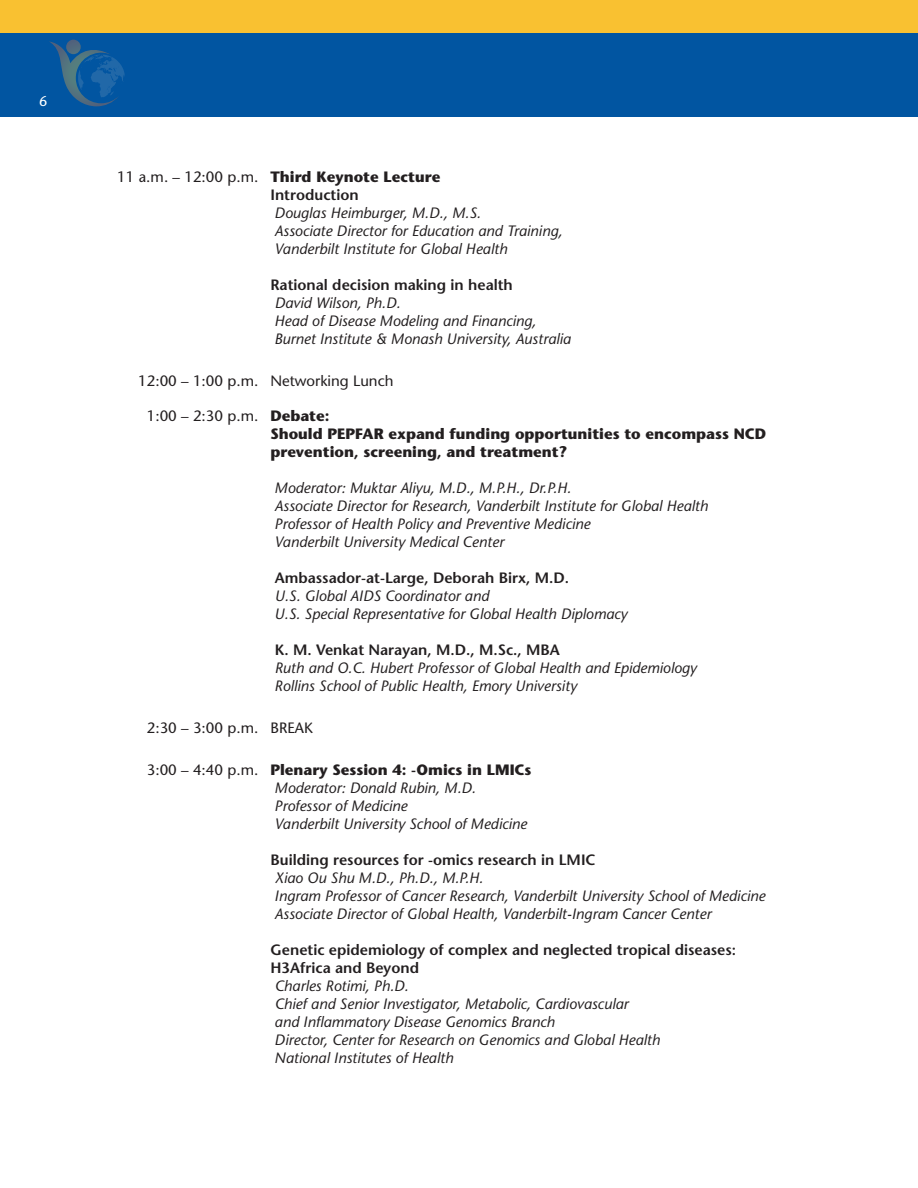
<style>
.page{position:relative;width:918px;height:1188px;background:#fff}
.page>*{position:absolute;margin:0;border:0;box-sizing:border-box;transform-origin:0 0}
.t1{font:italic 15px "Stone Sans";color:#231f20}
.t2{font:600 15px "Stone Sans";color:#231f20}
.t3{font:700 15px "Stone Sans";color:#231f20}
.t4{font:15px "Stone Sans";color:#231f20}
.t5{font:14.25px "Stone Sans";color:#fff}
</style>
<div class="page">
<div style="left:0;top:0;width:918px;height:46px;background:#f9c131"></div>
<div style="left:0;top:34px;width:918px;height:83px;background:#0155a1"></div>
<svg style="left:49px;top:40px;width:76px;height:66px"></svg>
<p class="t5" style="left:39px;top:92px;width:10px">6</p>
<p class="t4" style="left:117px;top:168px;width:143px">11 a.m. – 12:00 p.m.</p>
<p class="t3" style="left:270px;top:167px;width:171px">Third Keynote Lecture</p>
<p class="t2" style="left:270px;top:186px;width:90px">Introduction</p>
<p class="t1" style="left:275px;top:204px;width:208px">Douglas Heimburger, M.D., M.S.</p>
<p class="t1" style="left:275px;top:222px;width:289px">Associate Director for Education and Training,</p>
<p class="t1" style="left:275px;top:240px;width:234px">Vanderbilt Institute for Global Health</p>
<p class="t2" style="left:270px;top:276px;width:244px">Rational decision making in health</p>
<p class="t1" style="left:275px;top:294px;width:127px">David Wilson, Ph.D.</p>
<p class="t1" style="left:275px;top:312px;width:263px">Head of Disease Modeling and Financing,</p>
<p class="t1" style="left:275px;top:330px;width:298px">Burnet Institute &amp; Monash University, Australia</p>
<p class="t4" style="left:138px;top:372px;width:122px">12:00 – 1:00 p.m.</p>
<p class="t4" style="left:270px;top:372px;width:125px">Networking Lunch</p>
<p class="t4" style="left:147px;top:406px;width:113px">1:00 – 2:30 p.m.</p>
<p class="t3" style="left:270px;top:406px;width:61px">Debate:</p>
<p class="t3" style="left:270px;top:424px;width:497px">Should PEPFAR expand funding opportunities to encompass NCD</p>
<p class="t3" style="left:270px;top:442px;width:298px">prevention, screening, and treatment?</p>
<p class="t1" style="left:275px;top:478px;width:298px">Moderator: Muktar Aliyu, M.D., M.P.H., Dr.P.H.</p>
<p class="t1" style="left:275px;top:496px;width:435px">Associate Director for Research, Vanderbilt Institute for Global Health</p>
<p class="t1" style="left:275px;top:514px;width:317px">Professor of Health Policy and Preventive Medicine</p>
<p class="t1" style="left:275px;top:532px;width:231px">Vanderbilt University Medical Center</p>
<p class="t2" style="left:275px;top:568px;width:296px">Ambassador-at-Large, Deborah Birx, M.D.</p>
<p class="t1" style="left:275px;top:586px;width:216px">U.S. Global AIDS Coordinator and</p>
<p class="t1" style="left:275px;top:604px;width:354px">U.S. Special Representative for Global Health Diplomacy</p>
<p class="t2" style="left:275px;top:640px;width:287px">K. M. Venkat Narayan, M.D., M.Sc., MBA</p>
<p class="t1" style="left:275px;top:658px;width:424px">Ruth and O.C. Hubert Professor of Global Health and Epidemiology</p>
<p class="t1" style="left:275px;top:676px;width:304px">Rollins School of Public Health, Emory University</p>
<p class="t4" style="left:147px;top:718px;width:113px">2:30 – 3:00 p.m.</p>
<p class="t4" style="left:270px;top:718px;width:44px">BREAK</p>
<p class="t4" style="left:147px;top:760px;width:113px">3:00 – 4:40 p.m.</p>
<p class="t3" style="left:270px;top:760px;width:263px">Plenary Session 4: -Omics in LMICs</p>
<p class="t1" style="left:275px;top:778px;width:203px">Moderator: Donald Rubin, M.D.</p>
<p class="t1" style="left:275px;top:796px;width:134px">Professor of Medicine</p>
<p class="t1" style="left:275px;top:814px;width:254px">Vanderbilt University School of Medicine</p>
<p class="t2" style="left:270px;top:850px;width:327px">Building resources for -omics research in LMIC</p>
<p class="t1" style="left:275px;top:868px;width:210px">Xiao Ou Shu M.D., Ph.D., M.P.H.</p>
<p class="t1" style="left:275px;top:886px;width:492px">Ingram Professor of Cancer Research, Vanderbilt University School of Medicine</p>
<p class="t1" style="left:275px;top:904px;width:438px">Associate Director of Global Health, Vanderbilt-Ingram Cancer Center</p>
<p class="t2" style="left:270px;top:940px;width:467px">Genetic epidemiology of complex and neglected tropical diseases:</p>
<p class="t2" style="left:270px;top:958px;width:150px">H3Africa and Beyond</p>
<p class="t1" style="left:275px;top:976px;width:136px">Charles Rotimi, Ph.D.</p>
<p class="t1" style="left:275px;top:994px;width:355px">Chief and Senior Investigator, Metabolic, Cardiovascular</p>
<p class="t1" style="left:275px;top:1012px;width:282px">and Inflammatory Disease Genomics Branch</p>
<p class="t1" style="left:275px;top:1030px;width:387px">Director, Center for Research on Genomics and Global Health</p>
<p class="t1" style="left:275px;top:1048px;width:180px">National Institutes of Health</p>
</div>
